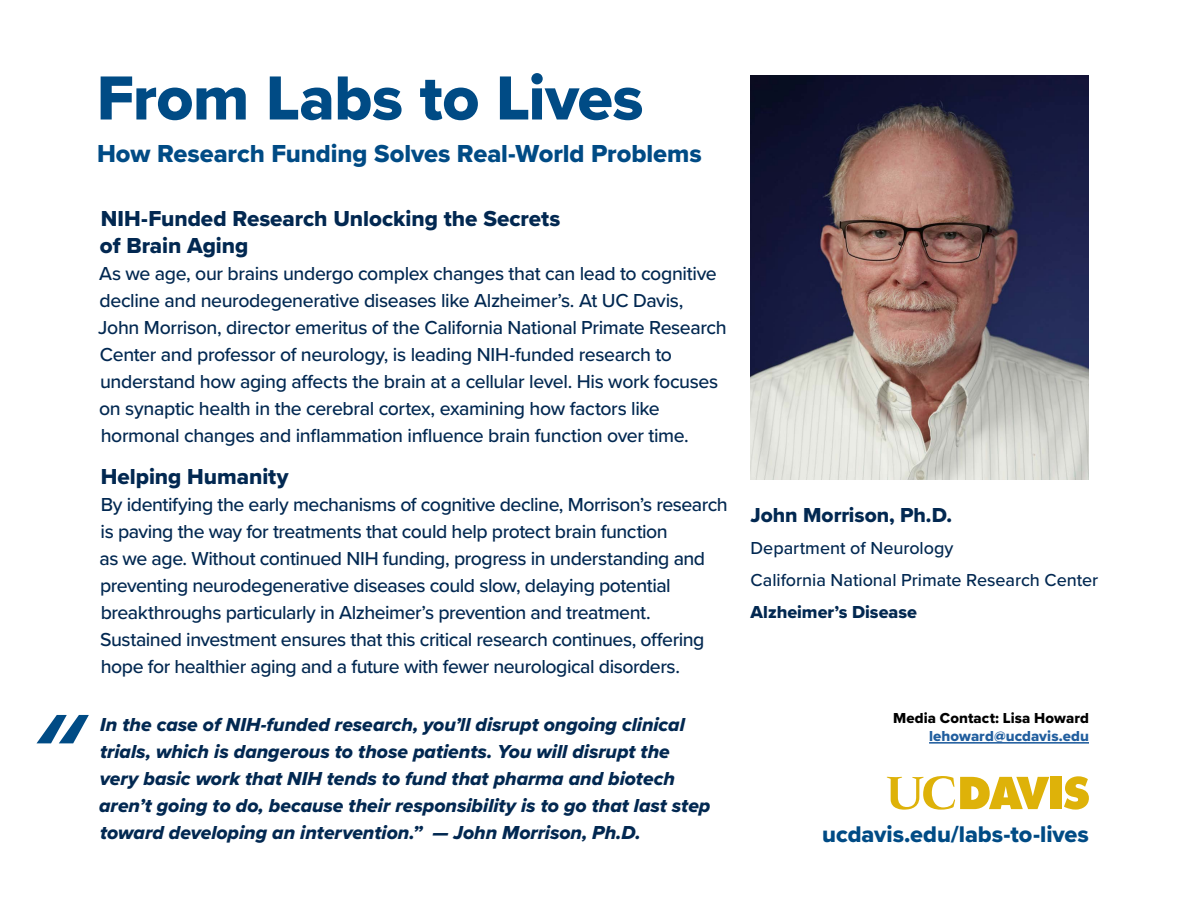
<style>
.page{position:relative;width:1188px;height:918px;background:#fff}
.page>*{position:absolute;margin:0;border:0;box-sizing:border-box;transform-origin:0 0}
.t1{font:64.5px "Proxima Nova Extrabld";letter-spacing:-.01em;color:#004b85}
.t2{font:25.5px "Proxima Nova Extrabld";letter-spacing:-.005em;color:#004b85}
.t3{font:23.55px "Proxima Nova Extrabld";color:#004b85}
.t4{font:22.5px/27px "Proxima Nova Extrabld";color:#022851}
.t5{font:21px "Proxima Nova Extrabld";letter-spacing:-.005em;color:#022851}
.t6{font:500 19.5px/27px "Proxima Nova";letter-spacing:-.02em;color:#022851}
.t7{font:19.5px/27px "Proxima Nova Extrabld It";color:#022851}
.t8{font:500 18px/32.1px "Proxima Nova";letter-spacing:-.005em;color:#022851}
.t9{font:18px "Proxima Nova Extrabld";color:#022851}
.t10{font:15px "Proxima Nova Extrabld";letter-spacing:.005em;color:#000}
.t11{font:15px "Proxima Nova Extrabld";letter-spacing:.005em;color:#215e9e}
</style>
<div class="page">
<svg style="left:1064px;top:776px;width:25px;height:34px"></svg>
<div style="left:1050px;top:777px;width:12px;height:32px;background:#deb209"></div>
<svg style="left:886px;top:776px;width:163px;height:34px"></svg>
<svg style="left:37px;top:715px;width:52px;height:28px"></svg>
<img style="left:751px;top:75px;width:338px;height:404px">
<hr style="left:929px;top:742px;width:160px;height:2px;background:#215e9e">
<h1 class="t1" style="left:97px;top:50px;width:548px">From Labs to Lives</h1>
<h2 class="t2" style="left:97px;top:135px;width:606px">How Research Funding Solves Real-World Problems</h2>
<p class="t4" style="left:100px;top:204px;width:462px">NIH-Funded Research Unlocking the Secrets of Brain Aging</p>
<p class="t6" style="left:98px;top:259px;width:630px">As we age, our brains undergo complex changes that can lead to cognitive decline and neurodegenerative diseases like Alzheimer’s. At UC Davis, John Morrison, director emeritus of the California National Primate Research Center and professor of neurology, is leading NIH-funded research to understand how aging affects the brain at a cellular level. His work focuses on synaptic health in the cerebral cortex, examining how factors like hormonal changes and inflammation influence brain function over time.</p>
<p class="t4" style="left:101px;top:462px;width:189px">Helping Humanity</p>
<p class="t6" style="left:99px;top:490px;width:630px">By identifying the early mechanisms of cognitive decline, Morrison’s research is paving the way for treatments that could help protect brain function<br>as we age. Without continued NIH funding, progress in understanding and preventing neurodegenerative diseases could slow, delaying potential breakthroughs particularly in Alzheimer’s prevention and treatment.<br>Sustained investment ensures that this critical research continues, offering hope for healthier aging and a future with fewer neurological disorders.</p>
<p class="t5" style="left:751px;top:499px;width:203px">John Morrison, Ph.D.</p>
<p class="t8" style="left:751px;top:531px;width:349px">Department of Neurology<br>California National Primate Research Center</p>
<p class="t9" style="left:751px;top:599px;width:168px">Alzheimer’s Disease</p>
<p class="t7" style="left:99px;top:711px;width:613px">In the case of NIH-funded research, you’ll disrupt ongoing clinical trials, which is dangerous to those patients. You will disrupt the very basic work that NIH tends to fund that pharma and biotech aren’t going to do, because their responsibility is to go that last step toward developing an intervention.” — John Morrison, Ph.D.</p>
<p class="t10" style="left:893px;top:707px;width:197px">Media Contact: Lisa Howard</p>
<p class="t11" style="left:929px;top:725px;width:161px">lehoward@ucdavis.edu</p>
<p class="t3" style="left:822px;top:817px;width:268px">ucdavis.edu/labs-to-lives</p>
</div>
